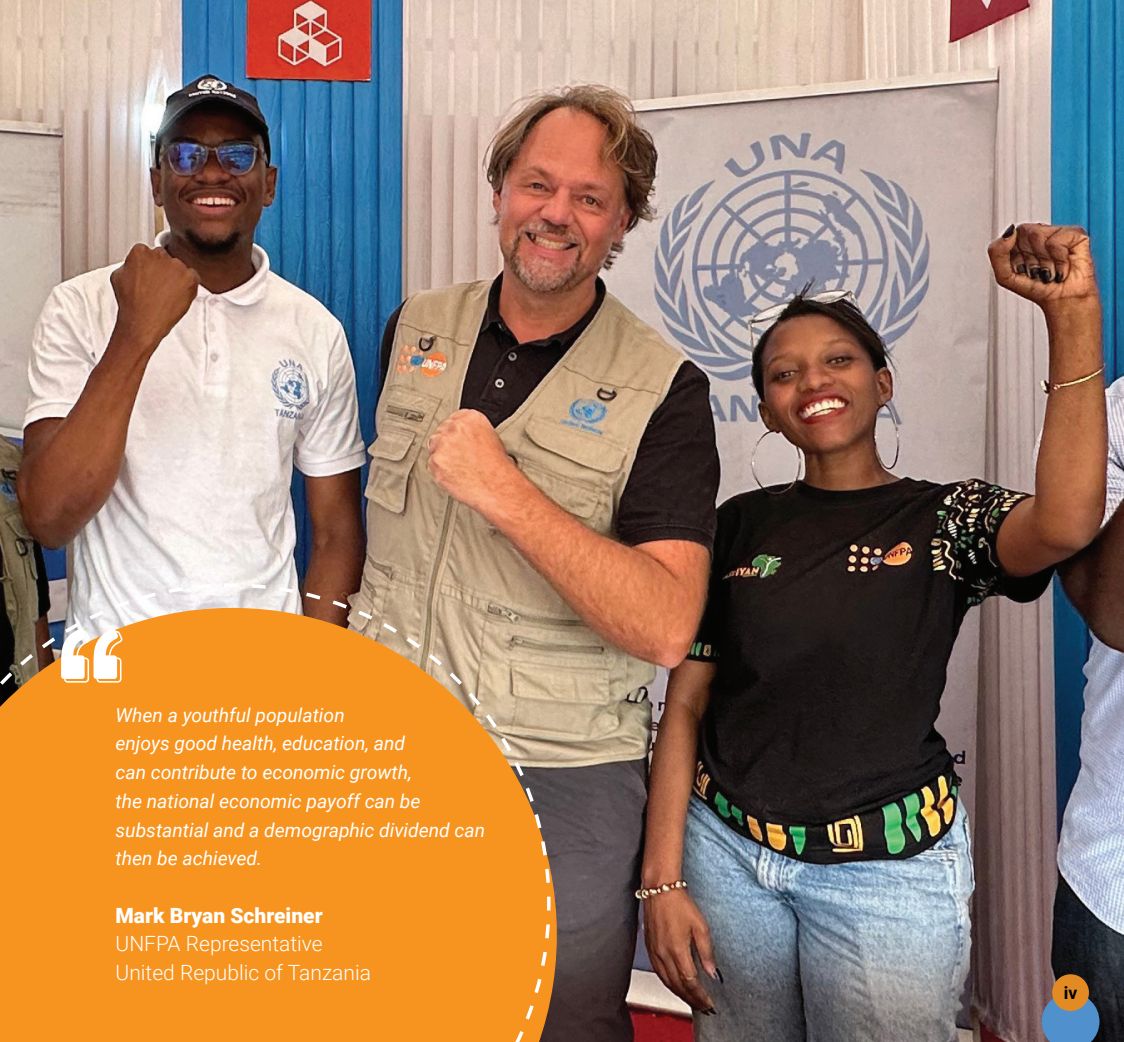
<style>
.page{position:relative;width:1124px;height:1042px;background:#fff}
.page>*{position:absolute;margin:0;border:0;box-sizing:border-box;transform-origin:0 0}
.t1{font:300 21px/28.7px "Roboto";color:#fff}
.t2{font:900 21px "Roboto";color:#fff}
.t3{font:italic 19.25px/28.7px "Roboto";color:#fff}
.t4{font:700 17.5px "Roboto";color:#000}
</style>
<div class="page">
<img style="left:0;top:0;width:1123px;height:1042px">
<svg style="left:0;top:582px;width:552px;height:460px;background:#eb9634"></svg>
<svg style="left:1041px;top:992px;width:58px;height:50px;background:#5080b1"></svg>
<div style="left:1052px;top:974px;width:36px;height:37px;background:#e28a24;border-radius:50%"></div>
<p class="t3" style="left:116px;top:700px;width:371px">When a youthful population<br>enjoys good health, education, and<br>can contribute to economic growth,<br>the national economic payoff can be substantial and a demographic dividend can then be achieved.</p>
<p class="t2" style="left:116px;top:900px;width:208px">Mark Bryan Schreiner</p>
<p class="t1" style="left:116px;top:928px;width:257px">UNFPA Representative<br>United Republic of Tanzania</p>
<p class="t4" style="left:1063px;top:980px;width:15px">iv</p>
</div>
